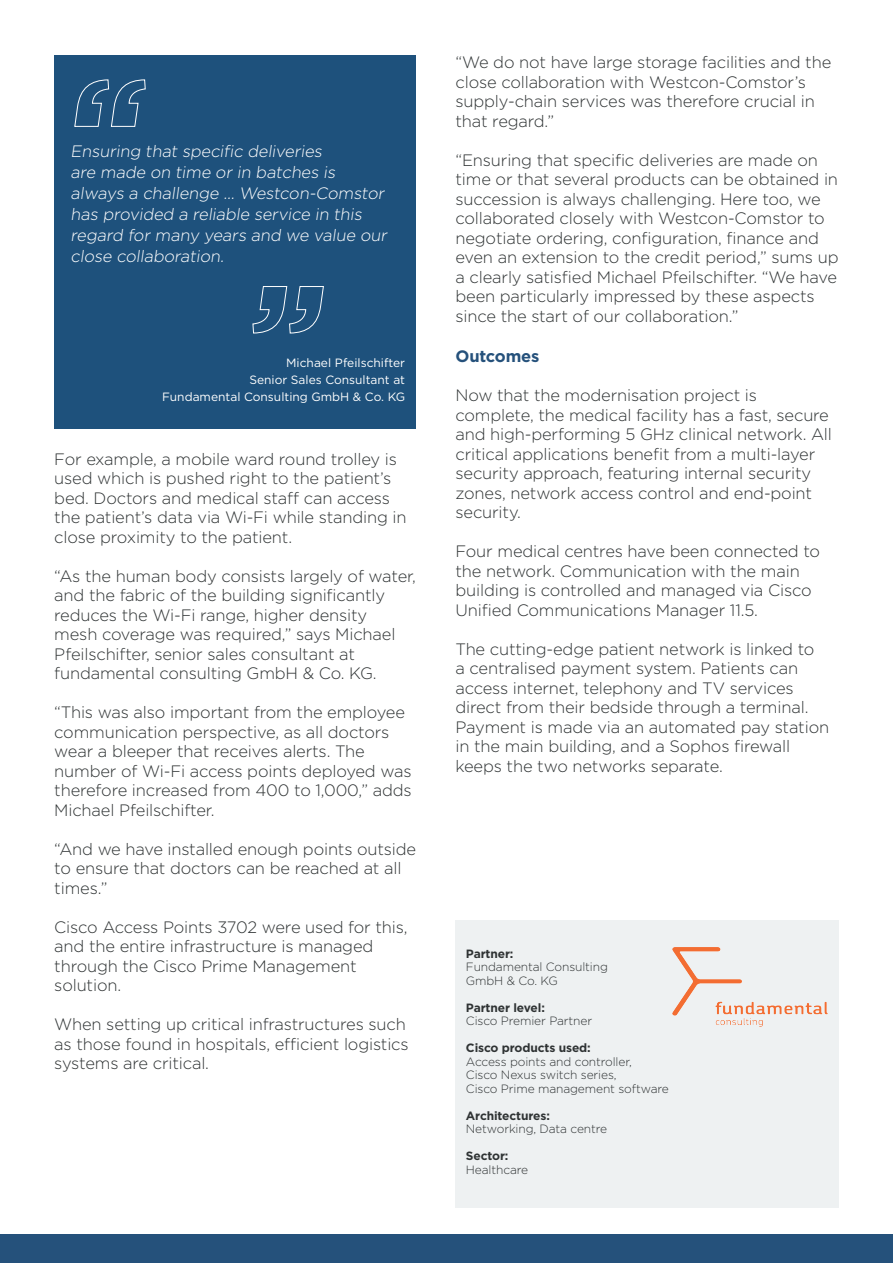
<style>
.page{position:relative;width:893px;height:1263px;background:#fff}
.page>*{position:absolute;margin:0;border:0;box-sizing:border-box;transform-origin:0 0}
.t1{font:300 16.5px/19.5px "Gotham";letter-spacing:-.01em;color:#2f3334}
.t2{font:300 16.5px/21px "Gotham";color:#fff}
.t3{font:700 16.5px "Gotham";letter-spacing:-.01em;color:#25517b}
.t4{font:300 12px/13.5px "Gotham";letter-spacing:-.01em;color:#2f3334}
.t5{font:12px "Gotham";color:#fff}
.t6{font:700 12px "Gotham";letter-spacing:-.01em;color:#2f3334}
</style>
<div class="page">
<div style="left:455px;top:920px;width:384px;height:287px;background:#eef1f2"></div>
<div style="left:0;top:1234px;width:893px;height:29px;background:#25517b"></div>
<div style="left:54px;top:55px;width:362px;height:373px;background:#1e517c"></div>
<svg style="left:74px;top:79px;width:72px;height:48px"></svg>
<svg style="left:252px;top:286px;width:72px;height:48px"></svg>
<img style="left:672px;top:947px;width:155px;height:79px">
<p class="t2" style="left:71px;top:140px;width:321px">Ensuring that specific deliveries<br>are made on time or in batches is always a challenge ... Westcon-Comstor has provided a reliable service in this regard for many years and we value our close collaboration.</p>
<p class="t5" style="left:286px;top:355px;width:120px">Michael Pfeilschifter</p>
<p class="t5" style="left:249px;top:372px;width:157px">Senior Sales Consultant at</p>
<p class="t5" style="left:162px;top:389px;width:245px">Fundamental Consulting GmbH &amp; Co. KG</p>
<p class="t1" style="left:54px;top:448px;width:354px">For example, a mobile ward round trolley is used which is pushed right to the patient’s bed. Doctors and medical staff can access the patient’s data via Wi-Fi while standing in close proximity to the patient.</p>
<p class="t1" style="left:54px;top:565px;width:363px">“As the human body consists largely of water, and the fabric of the building significantly reduces the Wi-Fi range, higher density<br>mesh coverage was required,” says Michael Pfeilschifter, senior sales consultant at fundamental consulting GmbH &amp; Co. KG.</p>
<p class="t1" style="left:54px;top:702px;width:359px">“This was also important from the employee communication perspective, as all doctors wear a bleeper that receives alerts. The number of Wi-Fi access points deployed was therefore increased from 400 to 1,000,” adds Michael Pfeilschifter.</p>
<p class="t1" style="left:54px;top:838px;width:363px">“And we have installed enough points outside to ensure that doctors can be reached at all times.”</p>
<p class="t1" style="left:54px;top:916px;width:355px">Cisco Access Points 3702 were used for this, and the entire infrastructure is managed through the Cisco Prime Management solution.</p>
<p class="t1" style="left:54px;top:1014px;width:356px">When setting up critical infrastructures such as those found in hospitals, efficient logistics systems are critical.</p>
<p class="t1" style="left:455px;top:52px;width:377px">“We do not have large storage facilities and the close collaboration with Westcon-Comstor’s supply-chain services was therefore crucial in that regard.”</p>
<p class="t1" style="left:455px;top:150px;width:385px">“Ensuring that specific deliveries are made on time or that several products can be obtained in succession is always challenging. Here too, we collaborated closely with Westcon-Comstor to negotiate ordering, configuration, finance and even an extension to the credit period,” sums up a clearly satisfied Michael Pfeilschifter. “We have been particularly impressed by these aspects since the start of our collaboration.”</p>
<p class="t3" style="left:455px;top:345px;width:85px">Outcomes</p>
<p class="t1" style="left:455px;top:385px;width:378px">Now that the modernisation project is complete, the medical facility has a fast, secure and high-performing 5 GHz clinical network. All critical applications benefit from a multi-layer security approach, featuring internal security zones, network access control and end-point security.</p>
<p class="t1" style="left:455px;top:541px;width:366px">Four medical centres have been connected to the network. Communication with the main building is controlled and managed via Cisco Unified Communications Manager 11.5.</p>
<p class="t1" style="left:455px;top:639px;width:375px">The cutting-edge patient network is linked to<br>a centralised payment system. Patients can access internet, telephony and TV services direct from their bedside through a terminal.<br>Payment is made via an automated pay station in the main building, and a Sophos firewall keeps the two networks separate.</p>
<p class="t6" style="left:466px;top:945px;width:49px">Partner:</p>
<p class="t4" style="left:466px;top:960px;width:144px">Fundamental Consulting<br>GmbH &amp; Co. KG</p>
<p class="t6" style="left:466px;top:999px;width:80px">Partner level:</p>
<p class="t4" style="left:466px;top:1014px;width:128px">Cisco Premier Partner</p>
<p class="t6" style="left:466px;top:1040px;width:126px">Cisco products used:</p>
<p class="t4" style="left:466px;top:1054px;width:204px">Access points and controller,<br>Cisco Nexus switch series,<br>Cisco Prime management software</p>
<p class="t6" style="left:466px;top:1107px;width:85px">Architectures:</p>
<p class="t4" style="left:466px;top:1122px;width:143px">Networking, Data centre</p>
<p class="t6" style="left:466px;top:1148px;width:44px">Sector:</p>
<p class="t4" style="left:466px;top:1162px;width:64px">Healthcare</p>
</div>
